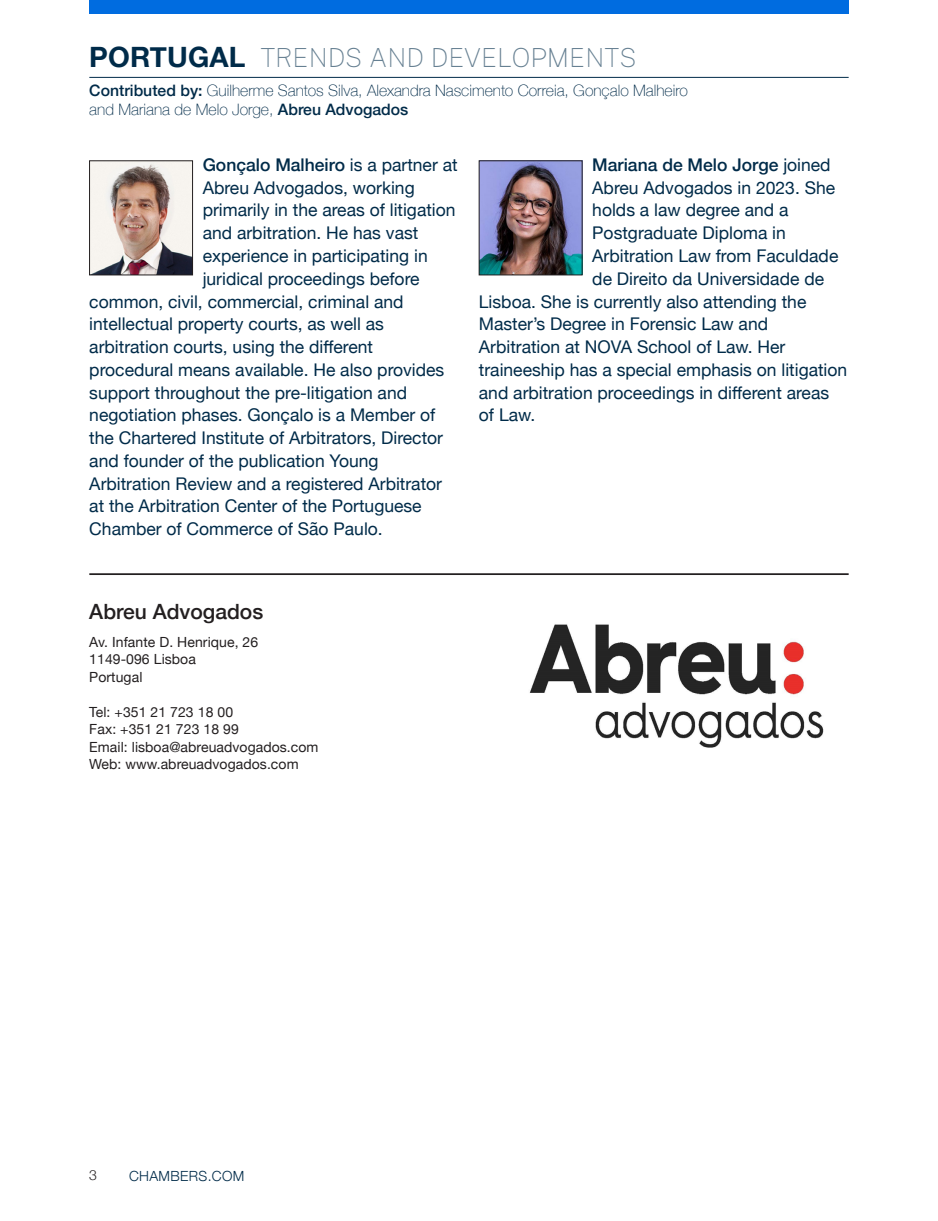
<style>
.page{position:relative;width:938px;height:1221px;background:#fff}
.page>*{position:absolute;margin:0;border:0;box-sizing:border-box;transform-origin:0 0}
.LPG_page_head_L{font:100 26.25px "Public Sans";color:#668092}
.Business_card_head{font:500 21px "Helvetica Neue";color:#231f20}
.Author_paragraph{font:17.5px "Helvetica Neue";color:#002b49}
.Author_paragraph-2{font:500 17.5px "Helvetica Neue";color:#002b49}
.LPG_contributedBy{font:100 15.75px/19.2px "Helvetica Neue";color:#002b49}
.Business_card_body{font:14px "Helvetica Neue";letter-spacing:.005em;color:#231f20}
.t1{font:300 14px "Helvetica Neue";letter-spacing:.025em;color:#002b49}
.t2{font:300 14px "Helvetica Neue";color:#231f20}
.s1{font-family:"Helvetica Neue";font-weight:700;font-size:28px;color:#002b49}
.s2{font-weight:500}
.s3{font-weight:400}
</style>
<div class="page">
<div style="left:89px;top:0;width:759px;height:14px;background:#006ce0"></div>
<hr style="left:89px;top:77px;width:759px;height:1px;background:#002b49">
<img style="left:91px;top:162px;width:100px;height:111px">
<div style="left:89px;top:160px;width:104px;height:115px;border:1px solid #231f20"></div>
<img style="left:481px;top:162px;width:99px;height:111px">
<div style="left:479px;top:160px;width:103px;height:115px;border:1px solid #231f20"></div>
<img style="left:529px;top:624px;width:295px;height:124px">
<hr style="left:89px;top:573px;width:759px;height:2px;background:#231f20">
<p class="LPG_page_head_L" style="left:89px;top:39px;width:549px"><span class="s1">PORTUGAL</span> TRENDS AND DEVELOPMENTS</p>
<p class="LPG_contributedBy" style="left:89px;top:80px;width:600px"><span class="s2">Contributed by:</span> Guilherme Santos Silva, Alexandra Nascimento Correia, Gonçalo Malheiro and Mariana de Melo Jorge, <span class="s2">Abreu Advogados</span></p>
<p class="Author_paragraph-2" style="left:203px;top:151px;width:256px">Gonçalo Malheiro <span class="s3">is a partner at</span></p>
<p class="Author_paragraph" style="left:203px;top:175px;width:213px">Abreu Advogados, working</p>
<p class="Author_paragraph" style="left:203px;top:197px;width:254px">primarily in the areas of litigation</p>
<p class="Author_paragraph" style="left:203px;top:220px;width:217px">and arbitration. He has vast</p>
<p class="Author_paragraph" style="left:203px;top:243px;width:226px">experience in participating in</p>
<p class="Author_paragraph" style="left:203px;top:266px;width:218px">juridical proceedings before</p>
<p class="Author_paragraph" style="left:89px;top:288px;width:316px">common, civil, commercial, criminal and</p>
<p class="Author_paragraph" style="left:89px;top:311px;width:296px">intellectual property courts, as well as</p>
<p class="Author_paragraph" style="left:89px;top:334px;width:285px">arbitration courts, using the different</p>
<p class="Author_paragraph" style="left:89px;top:357px;width:356px">procedural means available. He also provides</p>
<p class="Author_paragraph" style="left:89px;top:379px;width:319px">support throughout the pre-litigation and</p>
<p class="Author_paragraph" style="left:89px;top:402px;width:347px">negotiation phases. Gonçalo is a Member of</p>
<p class="Author_paragraph" style="left:89px;top:425px;width:355px">the Chartered Institute of Arbitrators, Director</p>
<p class="Author_paragraph" style="left:89px;top:448px;width:291px">and founder of the publication Young</p>
<p class="Author_paragraph" style="left:89px;top:470px;width:354px">Arbitration Review and a registered Arbitrator</p>
<p class="Author_paragraph" style="left:89px;top:493px;width:334px">at the Arbitration Center of the Portuguese</p>
<p class="Author_paragraph" style="left:89px;top:516px;width:295px">Chamber of Commerce of São Paulo.</p>
<p class="Author_paragraph-2" style="left:592px;top:151px;width:240px">Mariana de Melo Jorge <span class="s3">joined</span></p>
<p class="Author_paragraph" style="left:592px;top:175px;width:244px">Abreu Advogados in 2023. She</p>
<p class="Author_paragraph" style="left:592px;top:197px;width:198px">holds a law degree and a</p>
<p class="Author_paragraph" style="left:592px;top:220px;width:195px">Postgraduate Diploma in</p>
<p class="Author_paragraph" style="left:592px;top:243px;width:247px">Arbitration Law from Faculdade</p>
<p class="Author_paragraph" style="left:592px;top:266px;width:233px">de Direito da Universidade de</p>
<p class="Author_paragraph" style="left:479px;top:288px;width:329px">Lisboa. She is currently also attending the</p>
<p class="Author_paragraph" style="left:479px;top:311px;width:291px">Master’s Degree in Forensic Law and</p>
<p class="Author_paragraph" style="left:479px;top:334px;width:308px">Arbitration at NOVA School of Law. Her</p>
<p class="Author_paragraph" style="left:479px;top:357px;width:370px">traineeship has a special emphasis on litigation</p>
<p class="Author_paragraph" style="left:479px;top:379px;width:352px">and arbitration proceedings in different areas</p>
<p class="Author_paragraph" style="left:479px;top:402px;width:58px">of Law.</p>
<p class="Business_card_head" style="left:89px;top:595px;width:175px">Abreu Advogados</p>
<p class="Business_card_body" style="left:89px;top:631px;width:170px">Av. Infante D. Henrique, 26</p>
<p class="Business_card_body" style="left:89px;top:649px;width:108px">1149-096 Lisboa</p>
<p class="Business_card_body" style="left:89px;top:666px;width:55px">Portugal</p>
<p class="Business_card_body" style="left:89px;top:701px;width:145px">Tel: +351 21 723 18 00</p>
<p class="Business_card_body" style="left:89px;top:719px;width:151px">Fax: +351 21 723 18 99</p>
<p class="Business_card_body" style="left:89px;top:736px;width:231px">Email: lisboa@abreuadvogados.com</p>
<p class="Business_card_body" style="left:89px;top:754px;width:211px">Web: www.abreuadvogados.com</p>
<p class="t2" style="left:89px;top:1163px;width:9px">3</p>
<p class="t1" style="left:129px;top:1164px;width:117px">CHAMBERS.COM</p>
</div>
